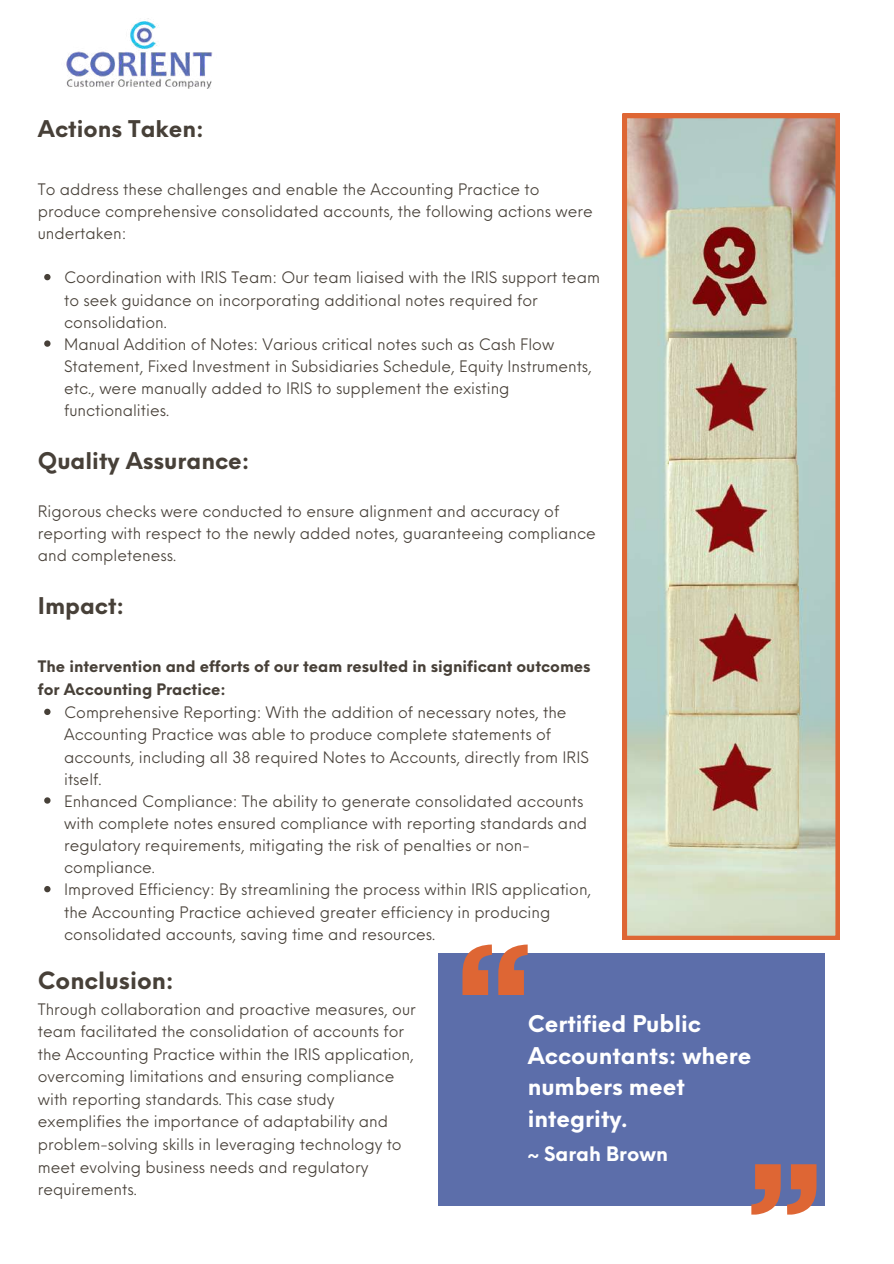
<style>
.page{position:relative;width:894px;height:1264px;background:#fff}
.page>*{position:absolute;margin:0;border:0;box-sizing:border-box;transform-origin:0 0}
.t1{font:700 23.25px "Neue Einstellung";color:#474038}
.t2{font:700 22.5px/31.5px "Neue Einstellung";color:#fff}
.t3{font:700 22.5px "Neue Einstellung";color:#474038}
.t4{font:700 19.5px "Neue Einstellung";color:#fff}
.t5{font:15.45px/22.2px "Neue Einstellung";color:#474038}
.t6{font:700 15.45px/23.2px "Neue Einstellung";color:#474038}
</style>
<div class="page">
<div style="left:438px;top:953px;width:386px;height:252px;background:#5c6eaa"></div>
<svg style="left:462px;top:944px;width:65px;height:51px"></svg>
<svg style="left:751px;top:1164px;width:65px;height:50px"></svg>
<img style="left:66px;top:18px;width:147px;height:71px">
<svg style="left:622px;top:114px;width:217px;height:825px;background:#bfbdab"></svg>
<img style="left:669px;top:339px;width:129px;height:505px">
<svg style="left:44px;top:274px;width:6px;height:6px"></svg>
<svg style="left:44px;top:340px;width:6px;height:7px"></svg>
<svg style="left:44px;top:708px;width:6px;height:7px"></svg>
<svg style="left:44px;top:797px;width:6px;height:6px"></svg>
<svg style="left:44px;top:886px;width:6px;height:6px"></svg>
<h2 class="t3" style="left:38px;top:108px;width:167px">Actions Taken:</h2>
<p class="t5" style="left:38px;top:176px;width:556px">To address these challenges and enable the Accounting Practice to produce comprehensive consolidated accounts, the following actions were undertaken:</p>
<p class="t5" style="left:64px;top:265px;width:537px">Coordination with IRIS Team: Our team liaised with the IRIS support team to seek guidance on incorporating additional notes required for consolidation.<br>Manual Addition of Notes: Various critical notes such as Cash Flow Statement, Fixed Investment in Subsidiaries Schedule, Equity Instruments, etc., were manually added to IRIS to supplement the existing functionalities.</p>
<h2 class="t3" style="left:38px;top:440px;width:213px">Quality Assurance:</h2>
<p class="t5" style="left:38px;top:498px;width:559px">Rigorous checks were conducted to ensure alignment and accuracy of reporting with respect to the newly added notes, guaranteeing compliance and completeness.</p>
<h2 class="t3" style="left:38px;top:585px;width:88px">Impact:</h2>
<p class="t6" style="left:38px;top:653px;width:554px">The intervention and efforts of our team resulted in significant outcomes for Accounting Practice:</p>
<p class="t5" style="left:64px;top:700px;width:528px">Comprehensive Reporting: With the addition of necessary notes, the Accounting Practice was able to produce complete statements of accounts, including all 38 required Notes to Accounts, directly from IRIS itself.<br>Enhanced Compliance: The ability to generate consolidated accounts with complete notes ensured compliance with reporting standards and regulatory requirements, mitigating the risk of penalties or non&shy;compliance.<br>Improved Efficiency: By streamlining the process within IRIS application, the Accounting Practice achieved greater efficiency in producing consolidated accounts, saving time and resources.</p>
<h1 class="t1" style="left:38px;top:959px;width:137px">Conclusion:</h1>
<p class="t5" style="left:38px;top:996px;width:379px">Through collaboration and proactive measures, our team facilitated the consolidation of accounts for the Accounting Practice within the IRIS application, overcoming limitations and ensuring compliance with reporting standards. This case study exemplifies the importance of adaptability and problem-solving skills in leveraging technology to meet evolving business needs and regulatory requirements.</p>
<h2 class="t2" style="left:527px;top:1006px;width:225px">Certified Public<br>Accountants: where numbers meet integrity.</h2>
<p class="t4" style="left:527px;top:1136px;width:142px">~ Sarah Brown</p>
</div>
